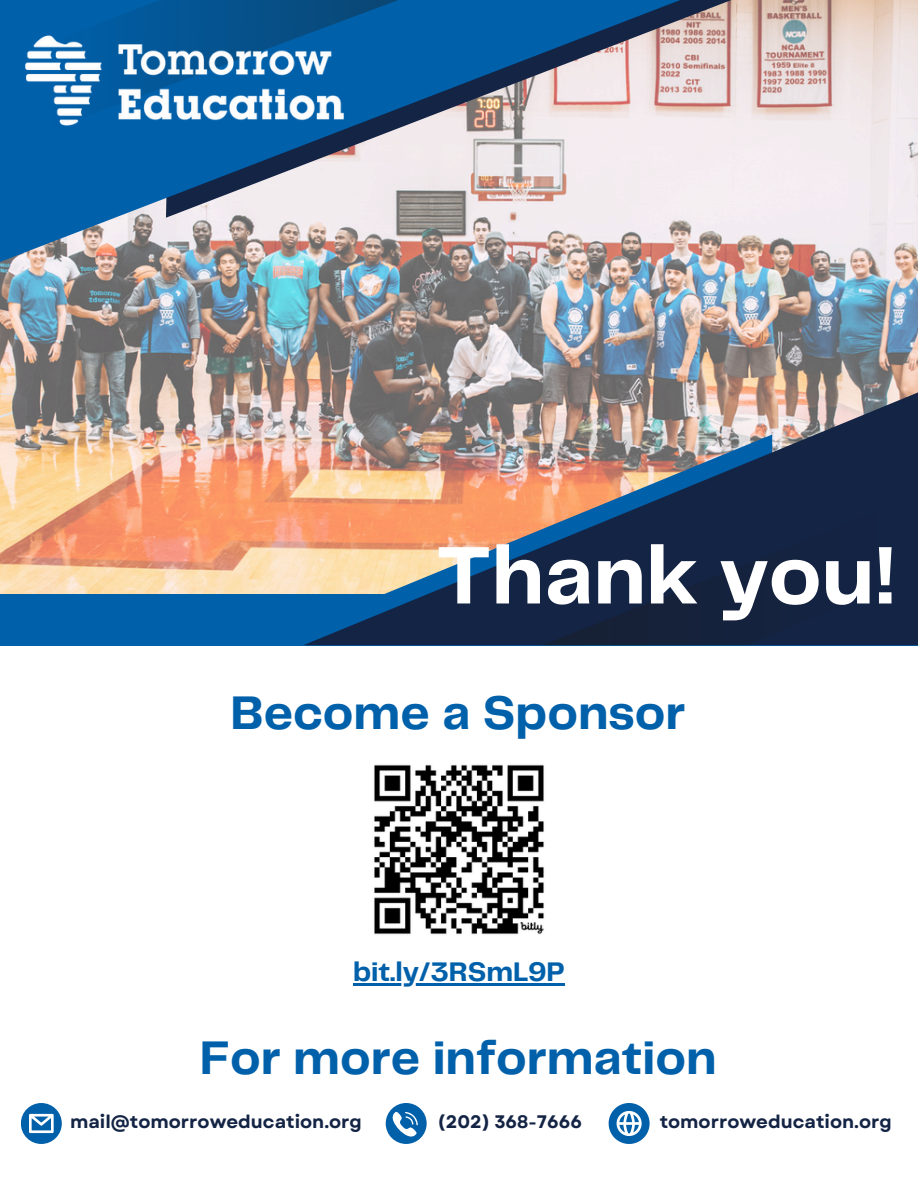
<style>
.page{position:relative;width:918px;height:1188px;background:#fff}
.page>*{position:absolute;margin:0;border:0;box-sizing:border-box;transform-origin:0 0}
.t1{font:700 84.6px "Telegraf";color:#fff}
.t2{font:700 48.9px "Telegraf";color:#0060aa}
.t3{font:700 27.9px "Telegraf";color:#0060aa}
.t4{font:700 18.15px "Garet";color:#142445}
</style>
<div class="page">
<svg style="left:609px;top:1103px;width:40px;height:41px"></svg>
<div style="left:21px;top:1103px;width:41px;height:41px;background:#0060aa;border-radius:50%"></div>
<svg style="left:29px;top:1114px;width:25px;height:19px"></svg>
<div style="left:0;top:594px;width:918px;height:52px;background:#0060aa"></div>
<svg style="left:386px;top:1103px;width:40px;height:41px"></svg>
<img style="left:0;top:0;width:918px;height:594px">
<svg style="left:692px;top:0;width:48px;height:231px;background:#e3d4d5"></svg>
<svg style="left:426px;top:0;width:266px;height:284px;background:#a8aebc"></svg>
<svg style="left:260px;top:435px;width:43px;height:159px;background:#f6bb9a"></svg>
<img style="left:303px;top:385px;width:615px;height:260px">
<svg style="left:542px;top:489px;width:376px;height:156px;background:#1b2a47"></svg>
<img style="left:0;top:0;width:426px;height:322px">
<img style="left:374px;top:764px;width:170px;height:171px">
<hr style="left:353px;top:983px;width:212px;height:3px;background:#0060aa">
<h1 class="t1" style="left:436px;top:539px;width:461px">Thank you!</h1>
<h2 class="t2" style="left:231px;top:692px;width:457px">Become a Sponsor</h2>
<p class="t3" style="left:353px;top:960px;width:213px">bit.ly/3RSmL9P</p>
<p class="t2" style="left:200px;top:1036px;width:518px">For more information</p>
<p class="t4" style="left:70px;top:1108px;width:294px">mail@tomorroweducation.org</p>
<p class="t4" style="left:437px;top:1108px;width:146px">(202) 368-7666</p>
<p class="t4" style="left:660px;top:1108px;width:234px">tomorroweducation.org</p>
</div>
